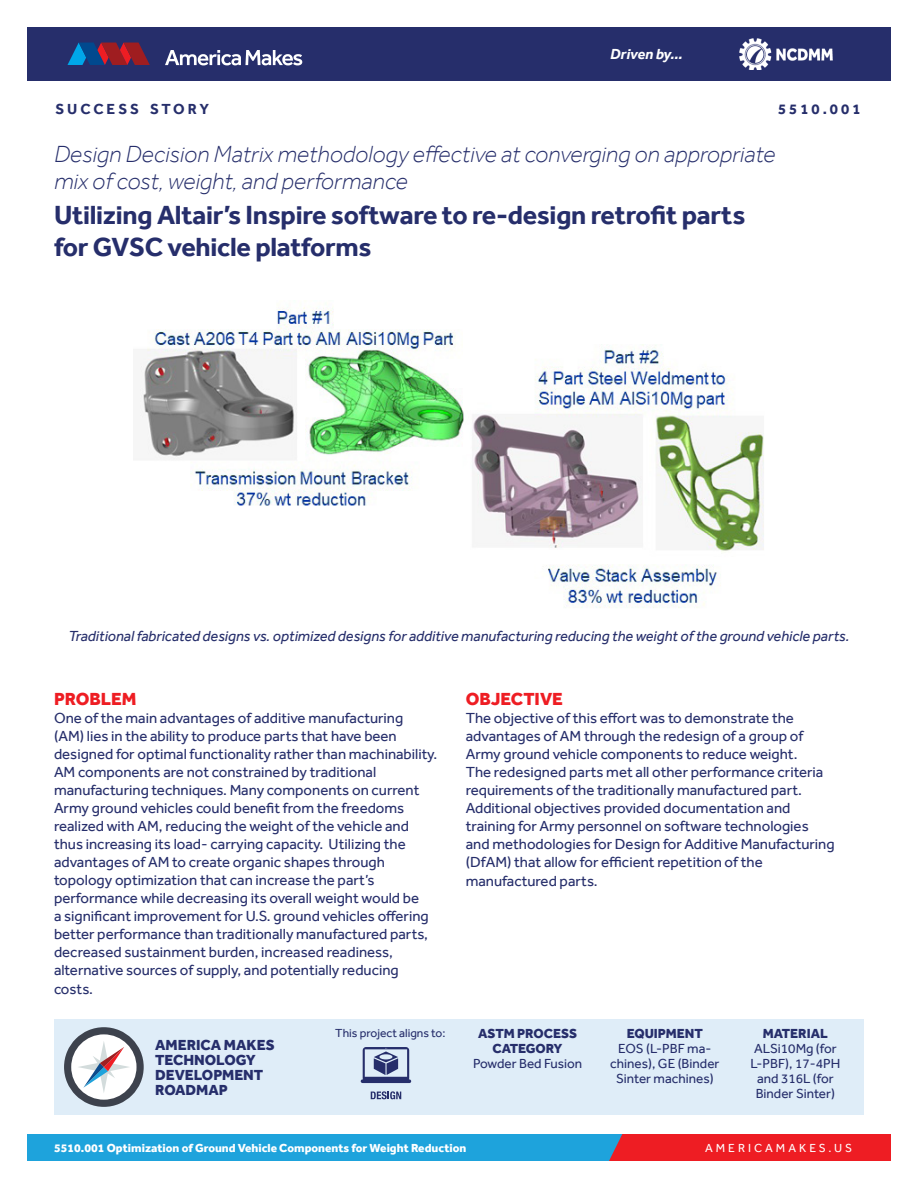
<style>
.page{position:relative;width:918px;height:1188px;background:#fff}
.page>*{position:absolute;margin:0;border:0;box-sizing:border-box;transform-origin:0 0}
._1-Innovation_Statem{font:700 27px/31.5px "Effra";letter-spacing:-.01em;color:#262e6b}
._1-Innovation_Statem-2{font:italic 300 24px/27px "Effra";color:#262e6b}
.Body_Copy{font:800 18px "Effra";color:#ee1d23}
.Red_Heading{font:800 18px "Effra";color:#ee1d23}
.Body_Copy-2{font:15px/18px "Effra";color:#262e6b}
.t1{font:italic 15px "Effra";color:#262e6b}
.t2{font:800 15px/15px "Effra";color:#262e6b}
.t3{font:700 15px "Effra";letter-spacing:.2em;color:#262e6b}
.t4{font:italic 700 15px "Effra";letter-spacing:-.005em;color:#fff}
.Footer-ASTM___Mat_l{font:13.5px/15px "Effra";color:#262e6b;text-align:center}
.Footer-ASTM___Matl_H{font:800 13.5px "Effra";color:#262e6b}
.t5{font:800 12px "Effra";color:#fff}
.t6{font:12px "Effra";color:#262e6b}
.t7{font:12px "Effra";letter-spacing:.25em;color:#fff}
</style>
<div class="page">
<div style="left:27px;top:1134px;width:840px;height:27px;background:#1ea3dc"></div>
<div style="left:609px;top:1134px;width:282px;height:27px;background:#ee1d23"></div>
<div style="left:27px;top:27px;width:864px;height:54px;background:#262e6b"></div>
<svg style="left:67px;top:43px;width:83px;height:22px"></svg>
<svg style="left:165px;top:50px;width:137px;height:15px"></svg>
<img style="left:740px;top:38px;width:92px;height:32px">
<div style="left:54px;top:1020px;width:810px;height:95px;background:#dfedf8"></div>
<svg style="left:361px;top:1047px;width:50px;height:36px"></svg>
<svg style="left:371px;top:1091px;width:30px;height:8px"></svg>
<svg style="left:64px;top:1027px;width:80px;height:80px"></svg>
<img style="left:140px;top:307px;width:624px;height:301px">
<p class="t4" style="left:610px;top:45px;width:74px">Driven by...</p>
<p class="t3" style="left:55px;top:100px;width:155px">SUCCESS STORY</p>
<p class="t3" style="left:778px;top:100px;width:84px">5510.001</p>
<p class="_1-Innovation_Statem-2" style="left:54px;top:140px;width:723px">Design Decision Matrix methodology effective at converging on appropriate mix of cost, weight, and performance</p>
<p class="_1-Innovation_Statem" style="left:54px;top:199px;width:693px">Utilizing Altair’s Inspire software to re-design retrofit parts for GVSC vehicle platforms</p>
<p class="t1" style="left:68px;top:627px;width:783px">Traditional fabricated designs vs. optimized designs for additive manufacturing reducing the weight of the ground vehicle parts.</p>
<p class="Red_Heading" style="left:54px;top:688px;width:84px">PROBLEM</p>
<p class="Body_Copy-2" style="left:54px;top:709px;width:385px">One of the main advantages of additive manufacturing (AM) lies in the ability to produce parts that have been designed for optimal functionality rather than machinability.<br>AM components are not constrained by traditional manufacturing techniques. Many components on current Army ground vehicles could benefit from the freedoms realized with AM, reducing the weight of the vehicle and thus increasing its load- carrying capacity. Utilizing the advantages of AM to create organic shapes through topology optimization that can increase the part’s performance while decreasing its overall weight would be<br>a significant improvement for U.S. ground vehicles offering better performance than traditionally manufactured parts, decreased sustainment burden, increased readiness, alternative sources of supply, and potentially reducing</p>
<p class="Body_Copy-2" style="left:54px;top:980px;width:40px">costs.</p>
<p class="Body_Copy" style="left:466px;top:688px;width:99px">OBJECTIVE</p>
<p class="Body_Copy-2" style="left:466px;top:709px;width:370px">The objective of this effort was to demonstrate the advantages of AM through the redesign of a group of Army ground vehicle components to reduce weight.<br>The redesigned parts met all other performance criteria requirements of the traditionally manufactured part.<br>Additional objectives provided documentation and training for Army personnel on software technologies and methodologies for Design for Additive Manufacturing (DfAM) that allow for efficient repetition of the</p>
<p class="Body_Copy-2" style="left:466px;top:872px;width:133px">manufactured parts.</p>
<p class="t2" style="left:155px;top:1037px;width:121px">AMERICA MAKES<br>TECHNOLOGY<br>DEVELOPMENT<br>ROADMAP</p>
<p class="t6" style="left:335px;top:1026px;width:112px">This project aligns to:</p>
<p class="Footer-ASTM___Matl_H" style="left:478px;top:1026px;width:100px">ASTM PROCESS</p>
<p class="Footer-ASTM___Matl_H" style="left:493px;top:1041px;width:72px">CATEGORY</p>
<p class="Footer-ASTM___Mat_l" style="left:473px;top:1056px;width:111px">Powder Bed Fusion</p>
<p class="t5" style="left:54px;top:1140px;width:414px">5510.001 Optimization of Ground Vehicle Components for Weight Reduction</p>
<p class="Footer-ASTM___Matl_H" style="left:627px;top:1026px;width:78px">EQUIPMENT</p>
<p class="Footer-ASTM___Mat_l" style="left:610px;top:1041px;width:111px">EOS (L-PBF ma&shy;chines), GE (Binder<br>Sinter machines)</p>
<p class="Footer-ASTM___Matl_H" style="left:763px;top:1026px;width:66px">MATERIAL</p>
<p class="Footer-ASTM___Mat_l" style="left:751px;top:1041px;width:91px">ALSi10Mg (for<br>L-PBF), 17-4PH and 316L (for<br>Binder Sinter)</p>
<p class="t7" style="left:705px;top:1140px;width:149px">AMERICAMAKES.US</p>
</div>
